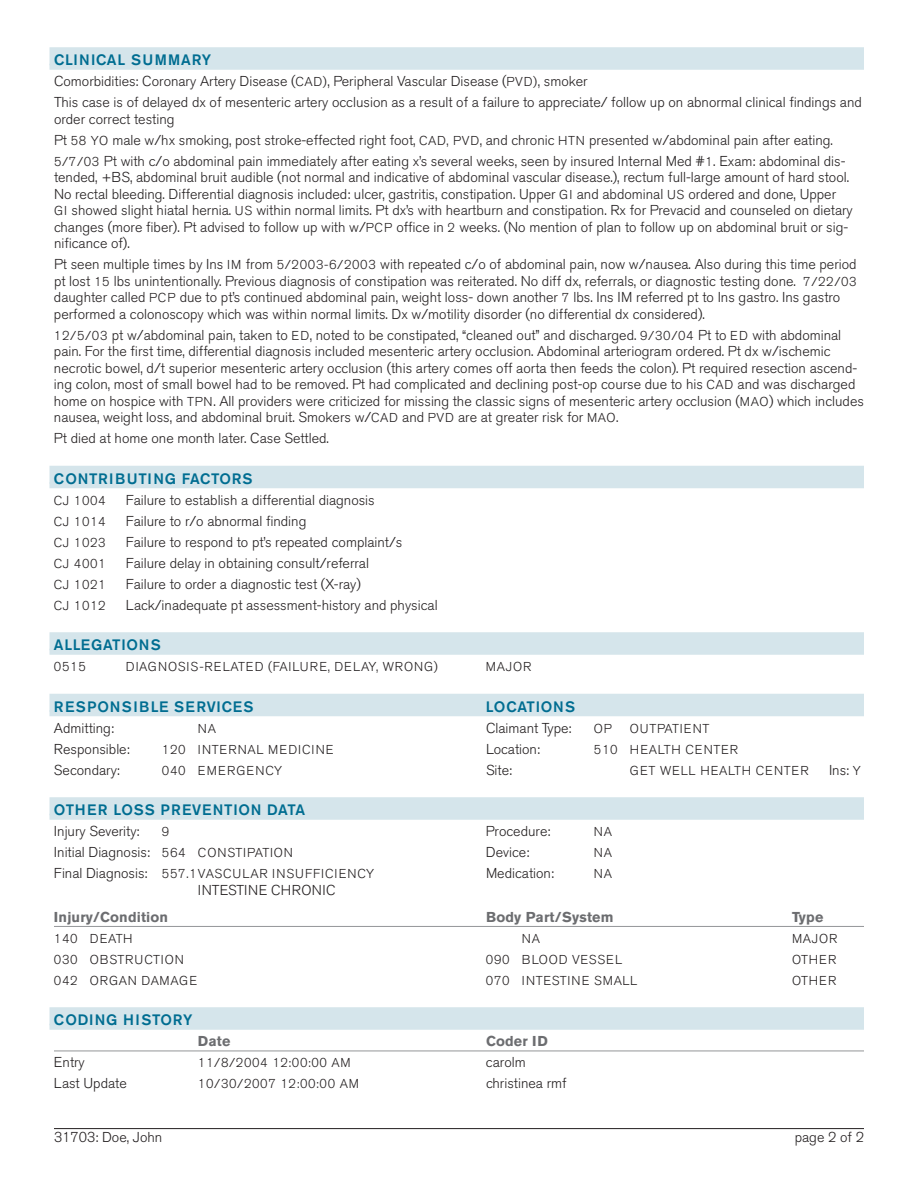
<style>
.page{position:relative;width:918px;height:1188px;background:#fff}
.page>*{position:absolute;margin:0;border:0;box-sizing:border-box;transform-origin:0 0}
.Section_Head{font:500 15px "Akzidenz Grotesk BE";letter-spacing:.05em;color:#006d91}
.Section_Head-2{font:500 15px "Akzidenz Grotesk BE";letter-spacing:.09em;color:#006d91}
.clinical_summary{font:300 14.25px/16.5px "Akzidenz Grotesk BE";color:#231f20}
.CFs{font:300 14.25px "Akzidenz Grotesk BE";color:#231f20}
.subheads{font:700 14.25px "Akzidenz Grotesk BE";letter-spacing:.01em;color:#6c6d70}
.clinical_summary-2{font:300 14.25px "Akzidenz Grotesk BE";letter-spacing:.02em;color:#231f20}
.CFs-2{font:300 12.9px "Akzidenz Grotesk BE";letter-spacing:.05em;color:#231f20}
.CFs-3{font:300 12.9px "Akzidenz Grotesk BE";letter-spacing:.07em;color:#231f20}
.CFs-4{font:300 12.9px "Akzidenz Grotesk BE";letter-spacing:.08em;color:#231f20}
.s1{font-size:12.9px}
.s2{font-size:14.25px}
</style>
<div class="page">
<div style="left:50px;top:47px;width:814px;height:18px;background:#d5e5eb"></div>
<div style="left:50px;top:64px;width:814px;height:6px;background:#d5e5eb"></div>
<div style="left:50px;top:466px;width:814px;height:18px;background:#d5e5eb"></div>
<div style="left:50px;top:482px;width:814px;height:6px;background:#d5e5eb"></div>
<div style="left:50px;top:632px;width:814px;height:18px;background:#d5e5eb"></div>
<div style="left:50px;top:649px;width:814px;height:6px;background:#d5e5eb"></div>
<div style="left:50px;top:694px;width:814px;height:18px;background:#d5e5eb"></div>
<div style="left:50px;top:710px;width:814px;height:6px;background:#d5e5eb"></div>
<div style="left:50px;top:797px;width:814px;height:18px;background:#d5e5eb"></div>
<div style="left:50px;top:814px;width:814px;height:6px;background:#d5e5eb"></div>
<hr style="left:54px;top:926px;width:810px;height:1px;background:#939598">
<div style="left:50px;top:1007px;width:814px;height:18px;background:#d5e5eb"></div>
<div style="left:50px;top:1024px;width:814px;height:6px;background:#d5e5eb"></div>
<hr style="left:54px;top:1051px;width:810px;height:1px;background:#939598">
<hr style="left:54px;top:1128px;width:810px;height:1px;background:#231f20">
<p class="Section_Head" style="left:54px;top:51px;width:159px">CLINICAL SUMMARY</p>
<p class="clinical_summary" style="left:54px;top:73px;width:535px">Comorbidities: Coronary Artery Disease (<span class="s1">CAD)</span>, Peripheral Vascular Disease (<span class="s1">PVD)</span>, smoker</p>
<p class="clinical_summary" style="left:54px;top:94px;width:809px">This case is of delayed dx of mesenteric artery occlusion as a result of a failure to appreciate/ follow up on abnormal clinical findings and order correct testing</p>
<p class="clinical_summary" style="left:54px;top:132px;width:780px">Pt <span class="s1">58 YO</span> male w/hx smoking, post stroke-effected right foot, <span class="s1">CAD, PVD</span>, and chronic <span class="s1">HTN</span> presented w/abdominal pain after eating.</p>
<p class="clinical_summary" style="left:54px;top:153px;width:800px"><span class="s1">5/7/03</span> Pt with c/o abdominal pain immediately after eating x’s several weeks, seen by insured Internal Med #<span class="s1">1</span>. Exam: abdominal dis&shy;tended, +BS, abdominal bruit audible (not normal and indicative of abdominal vascular disease.), rectum full-large amount of hard stool.<br>No rectal bleeding. Differential diagnosis included: ulcer, gastritis, constipation. Upper <span class="s1">GI</span> and abdominal <span class="s1">US</span> ordered and done, Upper <span class="s1">GI</span> showed slight hiatal hernia. <span class="s1">US</span> within normal limits. Pt dx’s with heartburn and constipation. Rx for Prevacid and counseled on dietary changes (more fiber). Pt advised to follow up with w/<span class="s1">PCP</span> office in <span class="s1">2</span> weeks. (No mention of plan to follow up on abdominal bruit or sig&shy;nificance of).</p>
<p class="clinical_summary" style="left:54px;top:256px;width:804px">Pt seen multiple times by Ins <span class="s1">IM</span> from <span class="s1">5/2003-6/2003</span> with repeated c/o of abdominal pain, now w/nausea. Also during this time period pt lost <span class="s1">15</span> lbs unintentionally. Previous diagnosis of constipation was reiterated. No diff dx, referrals, or diagnostic testing done. <span class="s1">7/22/03 </span>daughter called <span class="s1">PCP</span> due to pt’s continued abdominal pain, weight loss- down another <span class="s1">7</span> lbs. Ins IM referred pt to Ins gastro. Ins gastro performed a colonoscopy which was within normal limits. Dx w/motility disorder (no differential dx considered).</p>
<p class="clinical_summary" style="left:54px;top:327px;width:812px"><span class="s1">12/5/03</span> pt w/abdominal pain, taken to <span class="s1">ED</span>, noted to be constipated, “cleaned out” and discharged. <span class="s1">9/30/04</span> Pt to <span class="s1">ED</span> with abdominal pain. For the first time, differential diagnosis included mesenteric artery occlusion. Abdominal arteriogram ordered. Pt dx w/ischemic necrotic bowel, d/t superior mesenteric artery occlusion (this artery comes off aorta then feeds the colon). Pt required resection ascend&shy;ing colon, most of small bowel had to be removed. Pt had complicated and declining post-op course due to his <span class="s1">CAD</span> and was discharged home on hospice with <span class="s1">TPN</span>. All providers were criticized for missing the classic signs of mesenteric artery occlusion (<span class="s1">MAO</span>) which includes nausea, weight loss, and abdominal bruit. Smokers w/<span class="s1">CAD</span> and <span class="s1">PVD</span> are at greater risk for <span class="s1">MAO</span>.</p>
<p class="clinical_summary" style="left:54px;top:430px;width:277px">Pt died at home one month later. Case Settled.</p>
<p class="Section_Head" style="left:54px;top:469px;width:200px">CONTRIBUTING FACTORS</p>
<p class="CFs-2" style="left:54px;top:493px;width:53px">CJ 1004</p>
<p class="CFs" style="left:126px;top:492px;width:250px">Failure to establish a differential diagnosis</p>
<p class="CFs-2" style="left:54px;top:514px;width:53px">CJ 1014</p>
<p class="CFs" style="left:126px;top:513px;width:182px">Failure to r/o abnormal finding</p>
<p class="CFs-2" style="left:54px;top:535px;width:53px">CJ 1023</p>
<p class="CFs" style="left:126px;top:534px;width:278px">Failure to respond to pt’s repeated complaint/s</p>
<p class="CFs-2" style="left:54px;top:556px;width:53px">CJ 4001</p>
<p class="CFs" style="left:126px;top:555px;width:245px">Failure delay in obtaining consult/referral</p>
<p class="CFs-2" style="left:54px;top:577px;width:53px">CJ 1021</p>
<p class="CFs" style="left:126px;top:576px;width:237px">Failure to order a diagnostic test (X-ray)</p>
<p class="CFs-2" style="left:54px;top:598px;width:53px">CJ 1012</p>
<p class="CFs" style="left:126px;top:597px;width:313px">Lack/inadequate pt assessment-history and physical</p>
<p class="Section_Head" style="left:54px;top:636px;width:108px">ALLEGATIONS</p>
<p class="CFs-2" style="left:54px;top:660px;width:33px">0515</p>
<p class="CFs-3" style="left:126px;top:660px;width:313px">DIAGNOSIS-RELATED (FAILURE, DELAY, WRONG)</p>
<p class="CFs-2" style="left:486px;top:660px;width:47px">MAJOR</p>
<p class="Section_Head-2" style="left:54px;top:697px;width:201px">RESPONSIBLE SERVICES</p>
<p class="Section_Head" style="left:486px;top:697px;width:91px">LOCATIONS</p>
<p class="clinical_summary" style="left:54px;top:720px;width:61px">Admitting:</p>
<p class="CFs-2" style="left:198px;top:721px;width:20px">NA</p>
<p class="clinical_summary" style="left:486px;top:720px;width:87px">Claimant Type:</p>
<p class="CFs-2" style="left:594px;top:721px;width:20px">OP</p>
<p class="CFs-2" style="left:630px;top:721px;width:81px">OUTPATIENT</p>
<p class="clinical_summary" style="left:54px;top:741px;width:77px">Responsible:</p>
<p class="CFs-3" style="left:162px;top:742px;width:173px">120 INTERNAL MEDICINE</p>
<p class="clinical_summary" style="left:486px;top:741px;width:56px">Location:</p>
<p class="CFs-2" style="left:594px;top:742px;width:146px">510 HEALTH CENTER</p>
<p class="clinical_summary" style="left:54px;top:762px;width:67px">Secondary:</p>
<p class="CFs-4" style="left:162px;top:763px;width:122px">040 EMERGENCY</p>
<p class="clinical_summary" style="left:486px;top:762px;width:28px">Site:</p>
<p class="CFs-2" style="left:630px;top:763px;width:180px">GET WELL HEALTH CENTER</p>
<p class="clinical_summary" style="left:829px;top:762px;width:33px">Ins: <span class="s1">Y</span></p>
<p class="Section_Head" style="left:54px;top:801px;width:253px">OTHER LOSS PREVENTION DATA</p>
<p class="clinical_summary" style="left:54px;top:823px;width:87px">Injury Severity:</p>
<p class="CFs-2" style="left:162px;top:825px;width:9px">9</p>
<p class="clinical_summary" style="left:486px;top:823px;width:66px">Procedure:</p>
<p class="CFs-2" style="left:594px;top:825px;width:20px">NA</p>
<p class="clinical_summary" style="left:54px;top:844px;width:241px">Initial Diagnosis: <span class="s1">564 CONSTIPATION</span></p>
<p class="clinical_summary" style="left:486px;top:844px;width:45px">Device:</p>
<p class="CFs-2" style="left:594px;top:846px;width:20px">NA</p>
<p class="CFs-3" style="left:54px;top:867px;width:322px"><span class="s2">Final Diagnosis:</span> 557.1VASCULAR INSUFFICIENCY</p>
<p class="clinical_summary" style="left:486px;top:865px;width:69px">Medication:</p>
<p class="CFs-2" style="left:594px;top:867px;width:20px">NA</p>
<p class="clinical_summary-2" style="left:198px;top:882px;width:139px">INTESTINE CHRONIC</p>
<p class="subheads" style="left:54px;top:909px;width:116px">Injury/Condition</p>
<p class="subheads" style="left:486px;top:909px;width:129px">Body Part/System</p>
<p class="subheads" style="left:792px;top:909px;width:33px">Type</p>
<p class="CFs-2" style="left:54px;top:931px;width:80px">140 DEATH</p>
<p class="CFs-2" style="left:522px;top:931px;width:20px">NA</p>
<p class="CFs-2" style="left:792px;top:931px;width:47px">MAJOR</p>
<p class="CFs-2" style="left:54px;top:952px;width:131px">030 OBSTRUCTION</p>
<p class="CFs-3" style="left:486px;top:952px;width:138px">090 BLOOD VESSEL</p>
<p class="CFs-2" style="left:792px;top:952px;width:46px">OTHER</p>
<p class="CFs-2" style="left:54px;top:973px;width:145px">042 ORGAN DAMAGE</p>
<p class="CFs-2" style="left:486px;top:973px;width:153px">070 INTESTINE SMALL</p>
<p class="CFs-2" style="left:792px;top:973px;width:46px">OTHER</p>
<p class="Section_Head" style="left:54px;top:1011px;width:140px">CODING HISTORY</p>
<p class="subheads" style="left:198px;top:1033px;width:34px">Date</p>
<p class="subheads" style="left:486px;top:1033px;width:63px">Coder ID</p>
<p class="clinical_summary" style="left:54px;top:1054px;width:32px">Entry</p>
<p class="CFs-2" style="left:198px;top:1056px;width:154px">11/8/2004 12:00:00 AM</p>
<p class="clinical_summary" style="left:486px;top:1054px;width:41px">carolm</p>
<p class="clinical_summary" style="left:54px;top:1075px;width:74px">Last Update</p>
<p class="CFs-2" style="left:198px;top:1077px;width:162px">10/30/2007 12:00:00 AM</p>
<p class="clinical_summary" style="left:486px;top:1075px;width:82px">christinea rmf</p>
<p class="clinical_summary" style="left:54px;top:1129px;width:110px">31703: Doe, John</p>
<p class="clinical_summary" style="left:795px;top:1129px;width:71px">page 2 of 2</p>
</div>
